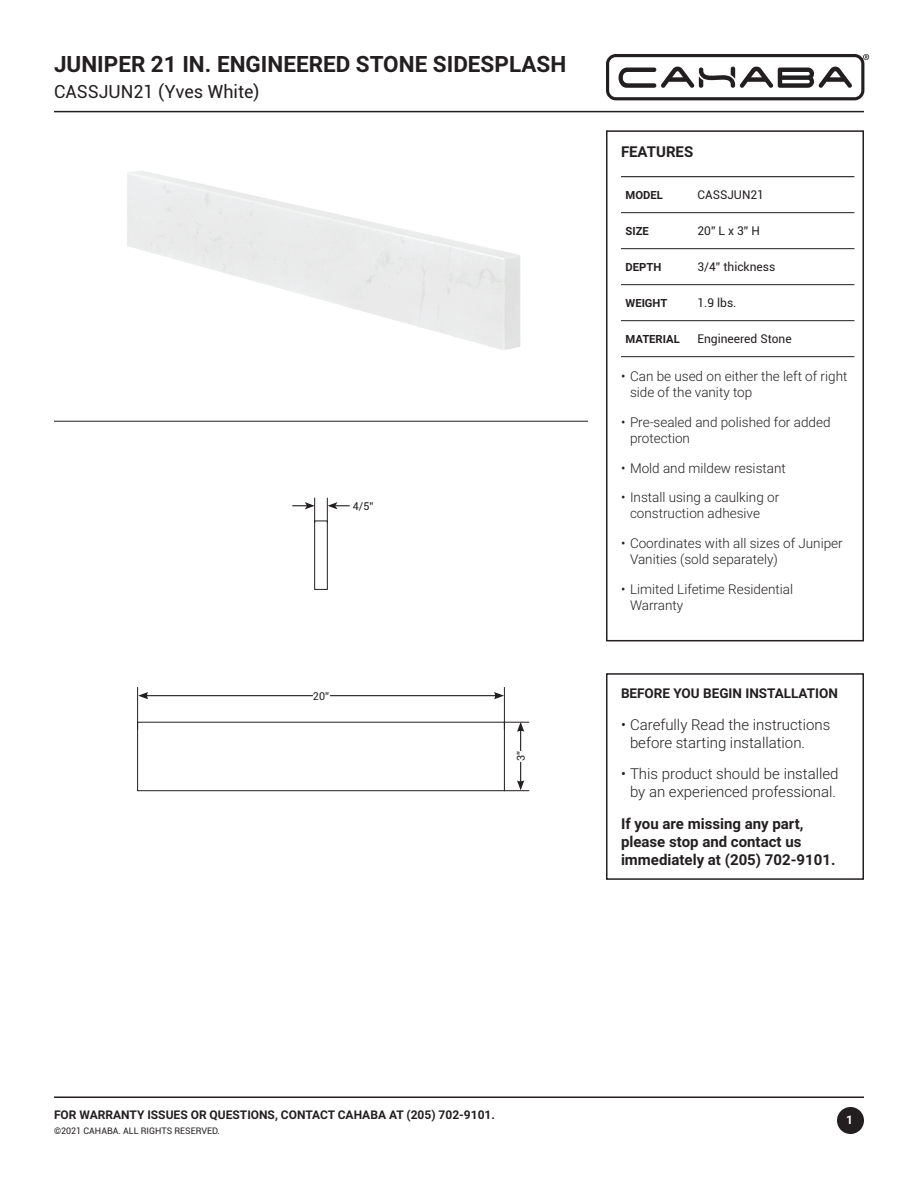
<style>
.page{position:relative;width:918px;height:1188px;background:#fff}
.page>*{position:absolute;margin:0;border:0;box-sizing:border-box;transform-origin:0 0}
.t1{font:700 22.5px "Roboto";color:#231f20}
.t2{font:18px "Roboto";color:#231f20}
.t3{font:300 15px/18px "Roboto";color:#231f20}
.t4{font:700 15px/18px "Roboto";color:#231f20}
.t5{font:300 13.5px/16.2px "Roboto";color:#231f20}
.t6{font:700 13.5px "Roboto";color:#231f20}
.t7{font:700 12px "Roboto";color:#231f20}
.t8{font:12px "Roboto";color:#231f20}
.t9{font:700 12px "Roboto";color:#fff}
.t10{font:700 11.25px "Roboto";color:#231f20}
.t11{font:10.8px "Roboto";color:#231f20}
.t12{font:9px "Roboto";color:#231f20}
</style>
<div class="page">
<svg style="left:606px;top:54px;width:263px;height:46px"></svg>
<hr style="left:54px;top:111px;width:810px;height:1px;background:#231f20">
<hr style="left:54px;top:1096px;width:810px;height:2px;background:#231f20">
<div style="left:837px;top:1107px;width:27px;height:27px;background:#231f20;border-radius:50%"></div>
<div style="left:606px;top:673px;width:258px;height:207px;border:2px solid #231f20"></div>
<hr style="left:621px;top:212px;width:72px;height:1px;background:#231f20">
<hr style="left:693px;top:212px;width:161px;height:1px;background:#231f20">
<hr style="left:621px;top:248px;width:72px;height:1px;background:#231f20">
<hr style="left:693px;top:248px;width:161px;height:1px;background:#231f20">
<hr style="left:621px;top:284px;width:72px;height:1px;background:#231f20">
<hr style="left:693px;top:284px;width:161px;height:1px;background:#231f20">
<hr style="left:621px;top:320px;width:72px;height:1px;background:#231f20">
<hr style="left:693px;top:320px;width:161px;height:1px;background:#231f20">
<hr style="left:621px;top:356px;width:72px;height:1px;background:#231f20">
<hr style="left:693px;top:356px;width:161px;height:1px;background:#231f20">
<hr style="left:621px;top:176px;width:72px;height:1px;background:#231f20">
<hr style="left:693px;top:176px;width:161px;height:1px;background:#231f20">
<div style="left:606px;top:130px;width:258px;height:511px;border:2px solid #231f20"></div>
<hr style="left:54px;top:421px;width:534px;height:1px;background:#231f20">
<hr style="left:146px;top:695px;width:350px;height:1px;background:#231f20">
<svg style="left:494px;top:692px;width:10px;height:7px"></svg>
<svg style="left:138px;top:692px;width:10px;height:7px"></svg>
<div style="left:313px;top:692px;width:16px;height:8px;background:#fff"></div>
<hr style="left:504px;top:688px;width:1px;height:41px;background:#231f20">
<hr style="left:137px;top:688px;width:1px;height:41px;background:#231f20">
<hr style="left:520px;top:729px;width:1px;height:54px;background:#231f20">
<div style="left:517px;top:751px;width:8px;height:10px;background:#fff"></div>
<svg style="left:505px;top:722px;width:24px;height:10px"></svg>
<svg style="left:505px;top:780px;width:24px;height:11px"></svg>
<div style="left:314px;top:521px;width:14px;height:69px;border:1px solid #231f20"></div>
<svg style="left:327px;top:498px;width:23px;height:25px"></svg>
<svg style="left:292px;top:498px;width:23px;height:25px"></svg>
<div style="left:137px;top:722px;width:368px;height:69px;border:1px solid #231f20"></div>
<h1 class="t1" style="left:54px;top:48px;width:514px">JUNIPER 21 IN. ENGINEERED STONE SIDESPLASH</h1>
<h2 class="t2" style="left:54px;top:79px;width:207px">CASSJUN21 (Yves White)</h2>
<p class="t11" style="left:353px;top:498px;width:22px">4/5”</p>
<p class="t11" style="left:313px;top:688px;width:18px">20”</p>
<p class="t11" style="left:513px;top:761px;width:12px;rotate:-90deg">3”</p>
<p class="t4" style="left:621px;top:142px;width:74px">FEATURES</p>
<p class="t10" style="left:626px;top:187px;width:39px">MODEL</p>
<p class="t8" style="left:698px;top:187px;width:68px">CASSJUN21</p>
<p class="t10" style="left:626px;top:223px;width:25px">SIZE</p>
<p class="t8" style="left:698px;top:223px;width:64px">20” L x 3” H</p>
<p class="t10" style="left:626px;top:259px;width:37px">DEPTH</p>
<p class="t8" style="left:698px;top:259px;width:79px">3/4” thickness</p>
<p class="t10" style="left:626px;top:295px;width:43px">WEIGHT</p>
<p class="t8" style="left:698px;top:295px;width:41px">1.9 lbs.</p>
<p class="t10" style="left:626px;top:331px;width:56px">MATERIAL</p>
<p class="t8" style="left:698px;top:331px;width:96px">Engineered Stone</p>
<p class="t5" style="left:630px;top:367px;width:219px;text-indent:-9px">• Can be used on either the left of right side of the vanity top</p>
<p class="t5" style="left:630px;top:413px;width:202px;text-indent:-9px">• Pre-sealed and polished for added protection</p>
<p class="t5" style="left:621px;top:459px;width:166px">• Mold and mildew resistant</p>
<p class="t5" style="left:630px;top:489px;width:151px;text-indent:-9px">• Install using a caulking or construction adhesive</p>
<p class="t5" style="left:630px;top:535px;width:214px;text-indent:-9px">• Coordinates with all sizes of Juniper<br>Vanities (sold separately)</p>
<p class="t5" style="left:630px;top:581px;width:165px;text-indent:-9px">• Limited Lifetime Residential<br>Warranty</p>
<p class="t6" style="left:621px;top:684px;width:219px">BEFORE YOU BEGIN INSTALLATION</p>
<p class="t3" style="left:630px;top:715px;width:202px;text-indent:-9px">• Carefully Read the instructions before starting installation.</p>
<p class="t3" style="left:621px;top:764px;width:219px;text-align:center">• This product should be installed by an experienced professional.</p>
<p class="t4" style="left:621px;top:814px;width:216px">If you are missing any part, please stop and contact us immediately at (205) 702-9101.</p>
<p class="t7" style="left:54px;top:1106px;width:442px">FOR WARRANTY ISSUES OR QUESTIONS, CONTACT CAHABA AT (205) 702-9101.</p>
<p class="t12" style="left:54px;top:1124px;width:168px">©2021 CAHABA. ALL RIGHTS RESERVED.</p>
<p class="t9" style="left:846px;top:1111px;width:8px">1</p>
</div>
